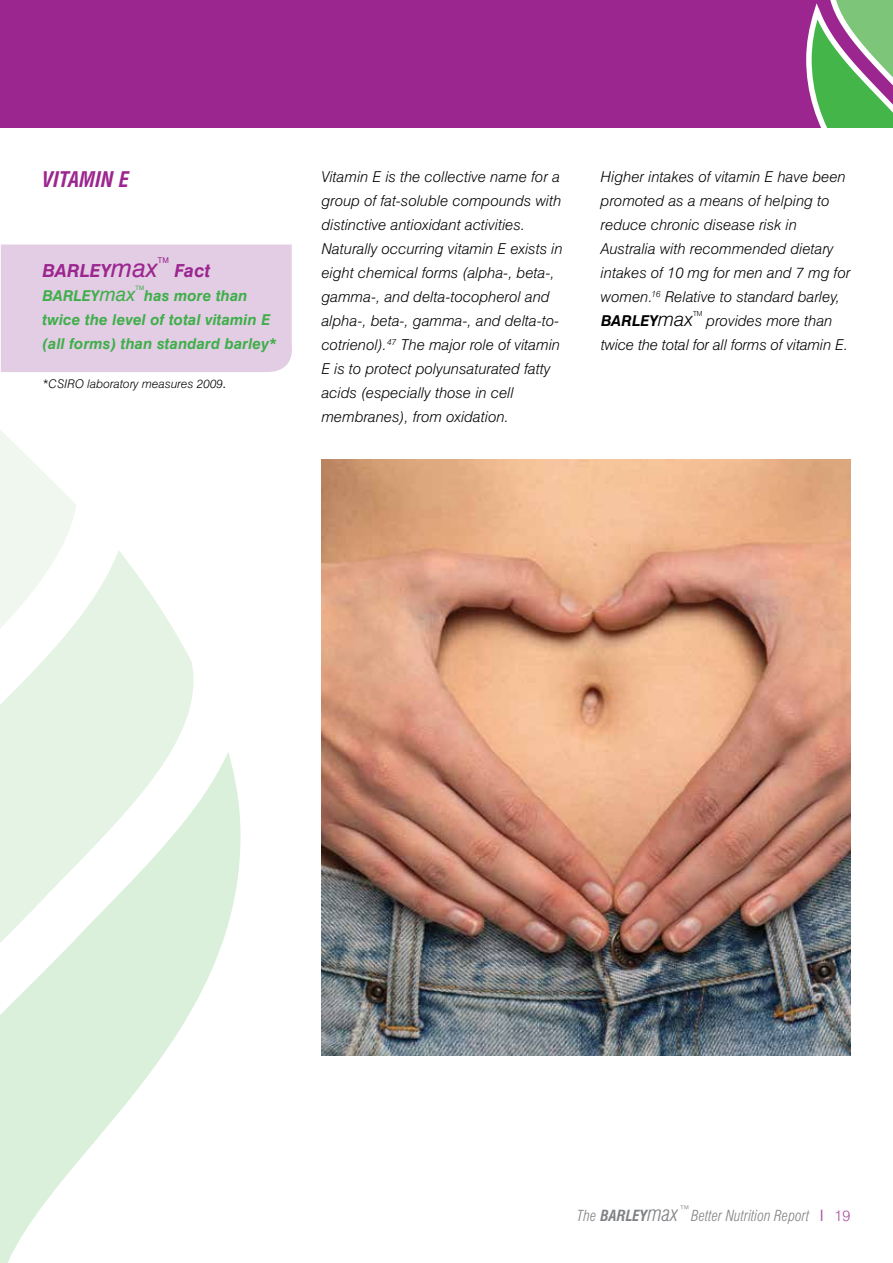
<style>
.page{position:relative;width:893px;height:1263px;background:#fff}
.page>*{position:absolute;margin:0;border:0;box-sizing:border-box;transform-origin:0 0}
.t1{font:italic 700 condensed 21px "Swiss 721 BT";color:#9c268f}
.t2{font:italic 700 18px "Swiss 721 BT";letter-spacing:.01em;color:#9c268f}
.t3{font:italic 300 15px/24px "Swiss 721 BT";letter-spacing:.01em;color:#000}
.t4{font:italic 700 15px/24px "Swiss 721 BT";letter-spacing:.01em;color:#3fae49}
.t5{font:italic 300 condensed 15px "Swiss 721 BT";color:#808285}
.t6{font:italic 300 12px "Swiss 721 BT";letter-spacing:.01em;color:#000}
.t7{font:7.8px "Swiss 721 BT";color:#9c268f}
.t8{font:300 7.05px "Swiss 721 BT";color:#000}
.t9{font:6.15px "Swiss 721 BT";color:#3fae49}
.s1{font-weight:400;font-size:25.5px}
.s2{font-size:15px}
.s3{font-weight:400;font-size:19.5px}
.s4{font-weight:700}
.s5{font-size:19.5px}
.s6{font-size:21px}
.s7{font-weight:400;font-style:normal;color:#aa55a1}
.s8{font-style:normal;font-stretch:normal;color:#aa55a1}
</style>
<div class="page">
<div style="left:0;top:0;width:893px;height:128px;background:#9c268f"></div>
<svg style="left:806px;top:0;width:87px;height:128px"></svg>
<svg style="left:0;top:430px;width:38px;height:37px"></svg>
<svg style="left:0;top:467px;width:191px;height:194px"></svg>
<svg style="left:0;top:661px;width:241px;height:602px"></svg>
<div style="left:1px;top:244px;width:291px;height:128px;background:#e2cde4"></div>
<img style="left:322px;top:460px;width:528px;height:596px">
<h1 class="t1" style="left:43px;top:167px;width:88px">VITAMIN E</h1>
<p class="t7" style="left:158px;top:256px;width:13px">TM</p>
<p class="t2" style="left:43px;top:259px;width:117px">BARLEY<span class="s1">max</span></p>
<p class="t2" style="left:174px;top:259px;width:38px">Fact</p>
<p class="t9" style="left:135px;top:284px;width:10px">TM</p>
<p class="t4" style="left:43px;top:283px;width:236px;text-indent:102px">has more than twice the level of total vitamin E (all forms) than standard barley*</p>
<p class="t6" style="left:43px;top:376px;width:186px">*CSIRO laboratory measures 2009<span class="s2">.</span></p>
<p class="t4" style="left:43px;top:283px;width:94px">BARLEY<span class="s3">max</span></p>
<p class="t3" style="left:322px;top:164px;width:242px">Vitamin E is the collective name for a group of fat-soluble compounds with distinctive antioxidant activities.<br>Naturally occurring vitamin E exists in eight chemical forms (alpha-, beta-, gamma-, and delta-tocopherol and alpha-, beta-, gamma-, and delta-to&shy;cotrienol).<sup>47</sup> The major role of vitamin E is to protect polyunsaturated fatty acids (especially those in cell membranes), from oxidation.</p>
<p class="t3" style="left:601px;top:164px;width:251px">Higher intakes of vitamin E have been promoted as a means of helping to reduce chronic disease risk in<br>Australia with recommended dietary intakes of 10 mg for men and 7 mg for women.<sup>16</sup> Relative to standard barley,<br><span class="s4">BARLEY</span><span class="s5">max</span></p>
<p class="t8" style="left:693px;top:309px;width:11px">TM</p>
<p class="t3" style="left:601px;top:308px;width:249px;text-indent:106px">provides more than twice the total for all forms of vitamin E.</p>
<p class="t5" style="left:577px;top:1206px;width:275px">The <span class="s4">BARLEY</span><span class="s6">max</span><sup>™</sup>Better Nutrition Report <span class="s7">I</span> <span class="s8">19</span></p>
</div>
